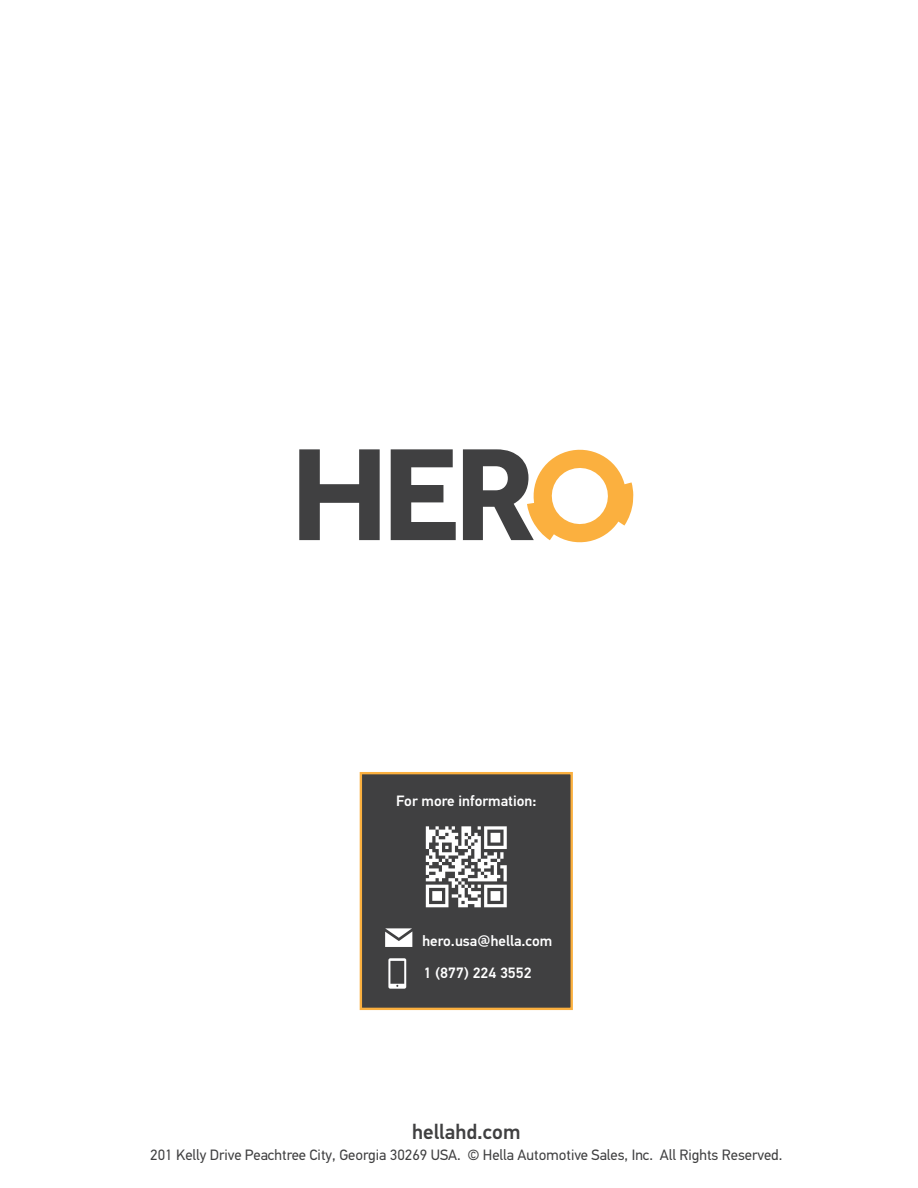
<style>
.page{position:relative;width:918px;height:1188px;background:#fff}
.page>*{position:absolute;margin:0;border:0;box-sizing:border-box;transform-origin:0 0}
.t1{font:500 21px "Hella DIN Universal";color:#404041}
.t2{font:15px "Hella DIN Universal";color:#404041}
.t3{font:500 15px/32.2px "Hella DIN Universal";color:#fff}
</style>
<div class="page">
<div style="left:361px;top:773px;width:211px;height:237px;background:#404041"></div>
<svg style="left:426px;top:826px;width:81px;height:81px"></svg>
<div style="left:360px;top:772px;width:213px;height:238px;border:2px solid #fbb03f"></div>
<svg style="left:388px;top:958px;width:18px;height:31px"></svg>
<svg style="left:385px;top:928px;width:27px;height:19px"></svg>
<svg style="left:299px;top:449px;width:81px;height:91px"></svg>
<svg style="left:391px;top:449px;width:65px;height:91px"></svg>
<svg style="left:463px;top:449px;width:170px;height:94px"></svg>
<p class="t3" style="left:396px;top:786px;width:142px">For more information:</p>
<p class="t3" style="left:422px;top:925px;width:132px">hero.usa@hella.com<br>1 (877) 224 3552</p>
<h1 class="t1" style="left:412px;top:1124px;width:110px">hellahd.com</h1>
<p class="t2" style="left:150px;top:1149px;width:634px">201 Kelly Drive Peachtree City, Georgia 30269 USA. © Hella Automotive Sales, Inc. All Rights Reserved.</p>
</div>
